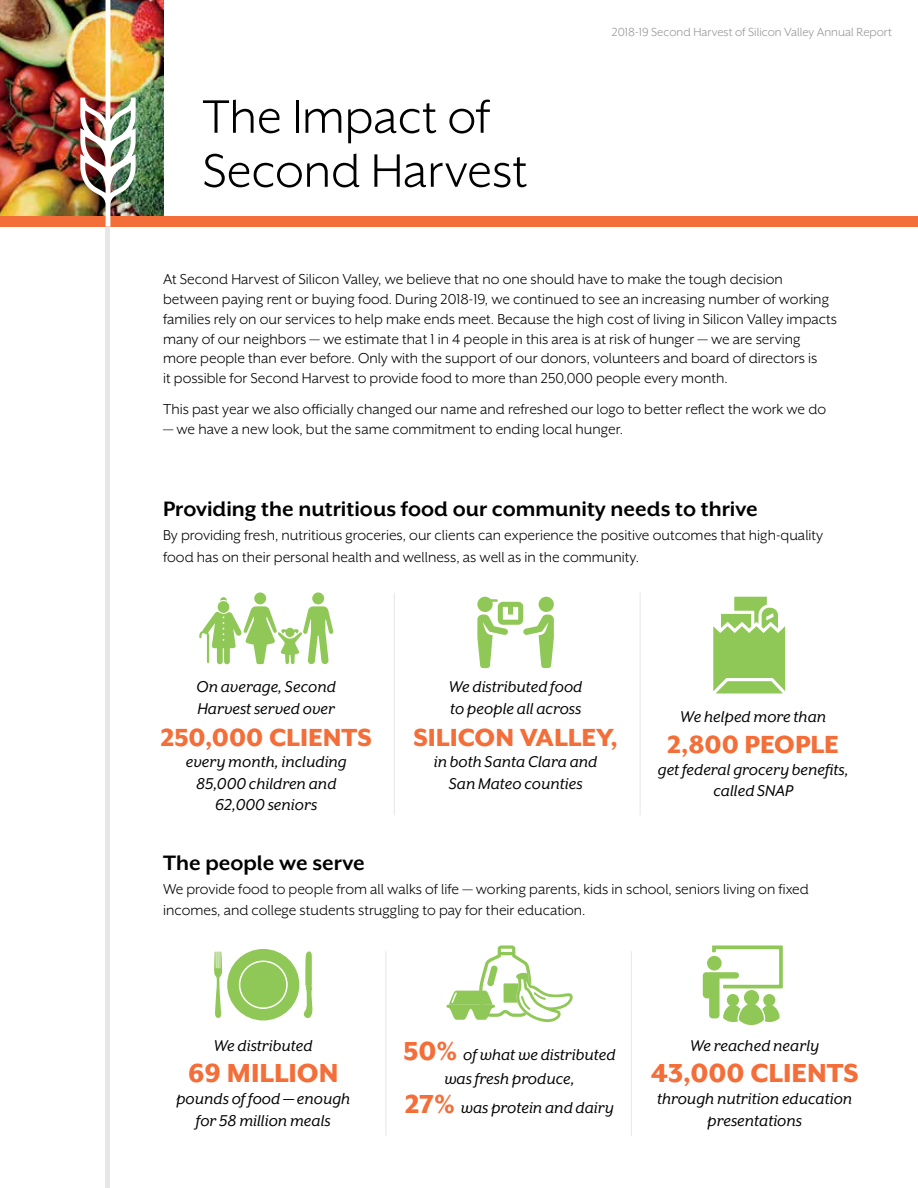
<style>
.page{position:relative;width:918px;height:1188px;background:#fff}
.page>*{position:absolute;margin:0;border:0;box-sizing:border-box;transform-origin:0 0}
.t1{font:54px/54px "Mr Eaves XL San OT";color:#000}
.t2{font:800 30px "Mr Eaves XL San OT";color:#f36e38}
.t3{font:800 28.5px "Mr Eaves XL San OT";color:#f36e38}
.t4{font:700 24px "Mr Eaves XL San OT";color:#000}
.t5{font:italic 18px/21.6px "Mr Eaves XL San OT";color:#000;text-align:center}
.t6{font:16.5px/19.8px "Mr Eaves XL San OT";color:#000}
.t7{font:13.5px "Mr Eaves XL San OT";color:#939598}
.s1{font-weight:800;font-style:normal;font-size:30px;color:#f36e38}
</style>
<div class="page">
<hr style="left:106px;top:225px;width:4px;height:963px;background:#e6e7e8">
<img style="left:0;top:0;width:163px;height:216px">
<div style="left:0;top:216px;width:918px;height:11px;background:#f36e38"></div>
<img style="left:80px;top:0;width:56px;height:227px">
<div style="left:312px;top:592px;width:12px;height:12px;background:#90c858;border-radius:50%"></div>
<svg style="left:254px;top:592px;width:12px;height:12px"></svg>
<svg style="left:199px;top:597px;width:135px;height:67px"></svg>
<svg style="left:713px;top:597px;width:72px;height:97px"></svg>
<svg style="left:446px;top:945px;width:127px;height:77px"></svg>
<svg style="left:304px;top:951px;width:9px;height:67px"></svg>
<svg style="left:214px;top:951px;width:8px;height:67px"></svg>
<div style="left:227px;top:949px;width:72px;height:71px;background:#90c858;border-radius:50%"></div>
<div style="left:239px;top:961px;width:49px;height:48px;border:2px solid #fff;border-radius:50%"></div>
<hr style="left:394px;top:593px;width:1px;height:222px;background:#e6e7e8">
<hr style="left:386px;top:951px;width:1px;height:185px;background:#e6e7e8">
<hr style="left:640px;top:593px;width:1px;height:222px;background:#e6e7e8">
<hr style="left:631px;top:951px;width:1px;height:185px;background:#e6e7e8">
<svg style="left:703px;top:945px;width:80px;height:80px"></svg>
<svg style="left:477px;top:597px;width:77px;height:71px"></svg>
<h1 class="t1" style="left:202px;top:90px;width:327px">The Impact of<br>Second Harvest</h1>
<p class="t7" style="left:612px;top:25px;width:282px">2018-19 Second Harvest of Silicon Valley Annual Report</p>
<p class="t6" style="left:163px;top:269px;width:676px">At Second Harvest of Silicon Valley, we believe that no one should have to make the tough decision between paying rent or buying food. During 2018-19, we continued to see an increasing number of working families rely on our services to help make ends meet. Because the high cost of living in Silicon Valley impacts many of our neighbors — we estimate that 1 in 4 people in this area is at risk of hunger — we are serving more people than ever before. Only with the support of our donors, volunteers and board of directors is<br>it possible for Second Harvest to provide food to more than 250,000 people every month.</p>
<p class="t6" style="left:163px;top:399px;width:665px">This past year we also officially changed our name and refreshed our logo to better reflect the work we do</p>
<p class="t6" style="left:163px;top:419px;width:462px">— we have a new look, but the same commitment to ending local hunger.</p>
<h3 class="t4" style="left:163px;top:497px;width:596px">Providing the nutritious food our community needs to thrive</h3>
<p class="t6" style="left:163px;top:525px;width:662px;line-height:21.6px">By providing fresh, nutritious groceries, our clients can experience the positive outcomes that high-quality food has on their personal health and wellness, as well as in the community.</p>
<p class="t5" style="left:197px;top:676px;width:141px;text-align:left">On average, Second<br>Harvest served over</p>
<h3 class="t3" style="left:161px;top:723px;width:213px">250,000 CLIENTS</h3>
<p class="t5" style="left:186px;top:751px;width:163px">every month, including<br>85,000 children and<br>62,000 seniors</p>
<p class="t5" style="left:449px;top:676px;width:135px;text-align:left">We distributed food to people all across</p>
<h3 class="t3" style="left:414px;top:723px;width:206px">SILICON VALLEY,</h3>
<p class="t5" style="left:434px;top:751px;width:165px">in both Santa Clara and<br>San Mateo counties</p>
<p class="t5" style="left:680px;top:705px;width:147px">We helped more than</p>
<h3 class="t3" style="left:667px;top:730px;width:173px">2,800 PEOPLE</h3>
<p class="t5" style="left:658px;top:759px;width:192px">get federal grocery benefits, called SNAP</p>
<h3 class="t4" style="left:163px;top:851px;width:203px">The people we serve</h3>
<p class="t6" style="left:163px;top:879px;width:647px;line-height:21px">We provide food to people from all walks of life — working parents, kids in school, seniors living on fixed incomes, and college students struggling to pay for their education.</p>
<p class="t5" style="left:214px;top:1035px;width:100px">We distributed</p>
<h2 class="t2" style="left:188px;top:1058px;width:152px">69 MILLION</h2>
<p class="t5" style="left:176px;top:1088px;width:176px">pounds of food — enough for 58 million meals</p>
<p class="t5" style="left:403px;top:1043px;width:214px;line-height:24px"><span class="s1">50%</span> of what we distributed was fresh produce,</p>
<p class="t5" style="left:405px;top:1097px;width:210px"><span class="s1">27%</span> was protein and dairy</p>
<p class="t5" style="left:690px;top:1035px;width:131px">We reached nearly</p>
<h2 class="t2" style="left:651px;top:1058px;width:209px">43,000 CLIENTS</h2>
<p class="t5" style="left:657px;top:1088px;width:197px">through nutrition education presentations</p>
</div>
